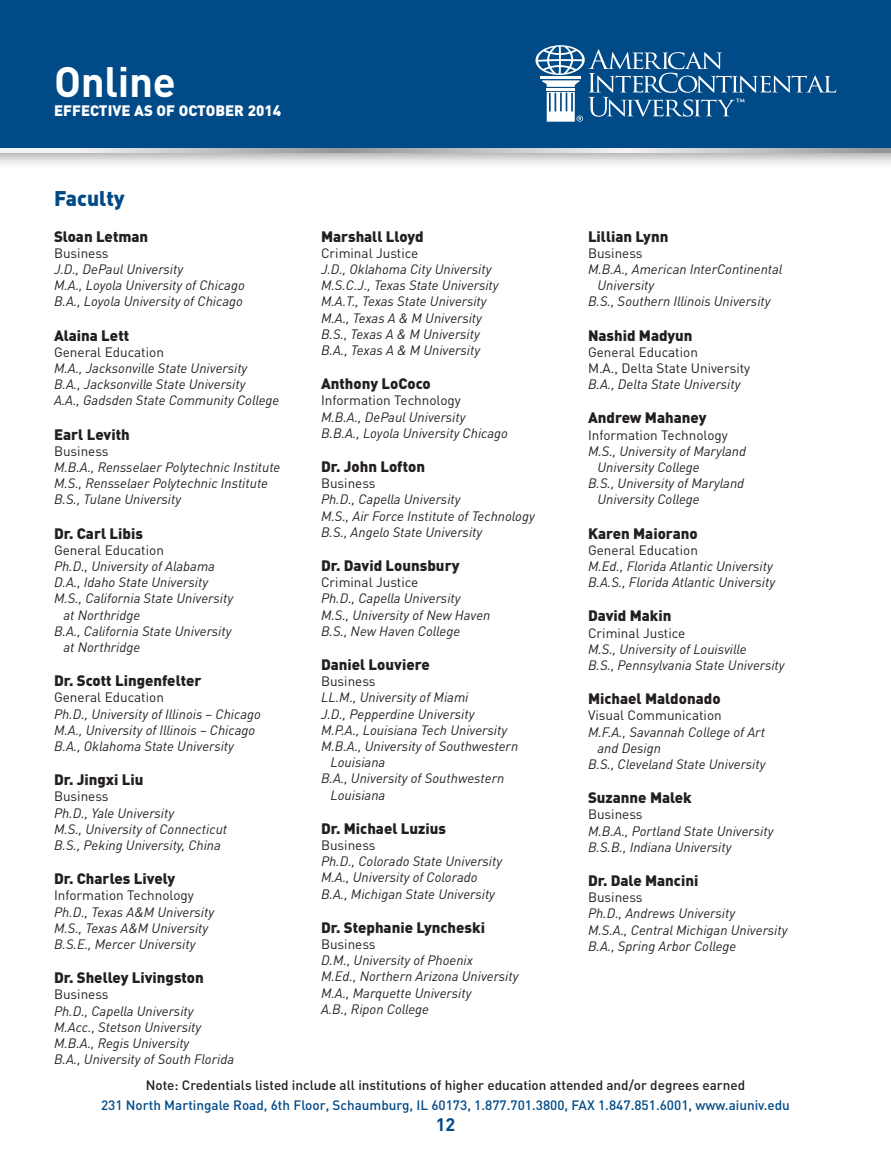
<style>
.page{position:relative;width:891px;height:1161px;background:#fff}
.page>*{position:absolute;margin:0;border:0;box-sizing:border-box;transform-origin:0 0}
.t1{font:700 42px "DIN";letter-spacing:-.005em;color:#fff}
.t2{font:900 21px "DIN";color:#004a87}
.t3{font:700 18px "DIN";color:#004a87}
.t4{font:900 15px "DIN";color:#231f20}
.t5{font:900 15px "DIN";color:#fff}
.t6{font:italic 13.5px/16.2px "DINOT";color:#231f20}
.t7{font:13.5px/16.2px "DIN";color:#231f20}
.t8{font:500 13.5px "DIN";color:#004a87}
.t9{font:500 13.5px "DIN";color:#231f20}
</style>
<div class="page">
<div style="left:0;top:0;width:891px;height:171px;background:#231f20;opacity:.5"></div>
<div style="left:0;top:0;width:891px;height:149px;background:#004a87"></div>
<svg style="left:536px;top:45px;width:300px;height:77px"></svg>
<svg style="left:0;top:149px;width:891px;height:4px;background:#c5c6c8"></svg>
<h1 class="t1" style="left:54px;top:53px;width:123px">Online</h1>
<p class="t5" style="left:54px;top:101px;width:229px">EFFECTIVE AS OF OCTOBER 2014</p>
<h2 class="t2" style="left:54px;top:184px;width:72px">Faculty</h2>
<p class="t4" style="left:54px;top:226px;width:96px">Sloan Letman</p>
<p class="t7" style="left:54px;top:245px;width:56px">Business</p>
<p class="t6" style="left:54px;top:261px;width:192px">J.D., DePaul University<br>M.A., Loyola University of Chicago<br>B.A., Loyola University of Chicago</p>
<p class="t4" style="left:54px;top:325px;width:77px">Alaina Lett</p>
<p class="t7" style="left:54px;top:344px;width:111px">General Education</p>
<p class="t6" style="left:54px;top:360px;width:227px">M.A., Jacksonville State University<br>B.A., Jacksonville State University<br>A.A., Gadsden State Community College</p>
<p class="t4" style="left:54px;top:424px;width:77px">Earl Levith</p>
<p class="t7" style="left:54px;top:443px;width:56px">Business</p>
<p class="t6" style="left:54px;top:459px;width:228px">M.B.A., Rensselaer Polytechnic Institute<br>M.S., Rensselaer Polytechnic Institute<br>B.S., Tulane University</p>
<p class="t4" style="left:54px;top:523px;width:90px">Dr. Carl Libis</p>
<p class="t7" style="left:54px;top:542px;width:111px">General Education</p>
<p class="t6" style="left:54px;top:558px;width:163px">Ph.D., University of Alabama</p>
<p class="t6" style="left:54px;top:574px;width:156px">D.A., Idaho State University</p>
<p class="t6" style="left:54px;top:590px;width:181px">M.S., California State University</p>
<p class="t6" style="left:64px;top:606px;width:78px">at Northridge</p>
<p class="t6" style="left:54px;top:623px;width:179px">B.A., California State University</p>
<p class="t6" style="left:64px;top:639px;width:78px">at Northridge</p>
<p class="t4" style="left:54px;top:671px;width:149px">Dr. Scott Lingenfelter</p>
<p class="t7" style="left:54px;top:690px;width:111px">General Education</p>
<p class="t6" style="left:54px;top:705px;width:208px">Ph.D., University of Illinois – Chicago<br>M.A., University of Illinois – Chicago<br>B.A., Oklahoma State University</p>
<p class="t4" style="left:54px;top:770px;width:91px">Dr. Jingxi Liu</p>
<p class="t7" style="left:54px;top:789px;width:56px">Business</p>
<p class="t6" style="left:54px;top:804px;width:175px">Ph.D., Yale University<br>M.S., University of Connecticut<br>B.S., Peking University, China</p>
<p class="t4" style="left:54px;top:869px;width:123px">Dr. Charles Lively</p>
<p class="t7" style="left:54px;top:888px;width:141px">Information Technology</p>
<p class="t6" style="left:54px;top:903px;width:162px">Ph.D., Texas A&amp;M University<br>M.S., Texas A&amp;M University<br>B.S.E., Mercer University</p>
<p class="t4" style="left:54px;top:968px;width:151px">Dr. Shelley Livingston</p>
<p class="t7" style="left:54px;top:987px;width:56px">Business</p>
<p class="t6" style="left:54px;top:1002px;width:182px">Ph.D., Capella University<br>M.Acc., Stetson University<br>M.B.A., Regis University<br>B.A., University of South Florida</p>
<p class="t4" style="left:321px;top:226px;width:104px">Marshall Lloyd</p>
<p class="t7" style="left:321px;top:245px;width:99px">Criminal Justice</p>
<p class="t6" style="left:321px;top:261px;width:179px">J.D., Oklahoma City University<br>M.S.C.J., Texas State University<br>M.A.T., Texas State University<br>M.A., Texas A &amp; M University<br>B.S., Texas A &amp; M University<br>B.A., Texas A &amp; M University</p>
<p class="t4" style="left:321px;top:374px;width:111px">Anthony LoCoco</p>
<p class="t7" style="left:321px;top:393px;width:141px">Information Technology</p>
<p class="t6" style="left:321px;top:408px;width:189px">M.B.A., DePaul University<br>B.B.A., Loyola University Chicago</p>
<p class="t4" style="left:321px;top:457px;width:106px">Dr. John Lofton</p>
<p class="t7" style="left:321px;top:476px;width:56px">Business</p>
<p class="t6" style="left:321px;top:491px;width:215px">Ph.D., Capella University<br>M.S., Air Force Institute of Technology<br>B.S., Angelo State University</p>
<p class="t4" style="left:321px;top:556px;width:140px">Dr. David Lounsbury</p>
<p class="t7" style="left:321px;top:575px;width:99px">Criminal Justice</p>
<p class="t6" style="left:321px;top:590px;width:171px">Ph.D., Capella University<br>M.S., University of New Haven<br>B.S., New Haven College</p>
<p class="t4" style="left:321px;top:655px;width:110px">Daniel Louviere</p>
<p class="t7" style="left:321px;top:674px;width:56px">Business</p>
<p class="t6" style="left:321px;top:689px;width:149px">LL.M., University of Miami</p>
<p class="t6" style="left:321px;top:705px;width:155px">J.D., Pepperdine University</p>
<p class="t6" style="left:321px;top:722px;width:188px">M.P.A., Louisiana Tech University</p>
<p class="t6" style="left:321px;top:738px;width:199px">M.B.A., University of Southwestern</p>
<p class="t6" style="left:331px;top:754px;width:56px">Louisiana</p>
<p class="t6" style="left:321px;top:770px;width:185px">B.A., University of Southwestern</p>
<p class="t6" style="left:331px;top:786px;width:56px">Louisiana</p>
<p class="t4" style="left:321px;top:818px;width:127px">Dr. Michael Luzius</p>
<p class="t7" style="left:321px;top:837px;width:56px">Business</p>
<p class="t6" style="left:321px;top:853px;width:183px">Ph.D., Colorado State University<br>M.A., University of Colorado<br>B.A., Michigan State University</p>
<p class="t4" style="left:321px;top:917px;width:166px">Dr. Stephanie Lyncheski</p>
<p class="t7" style="left:321px;top:936px;width:56px">Business</p>
<p class="t6" style="left:321px;top:952px;width:199px">D.M., University of Phoenix<br>M.Ed., Northern Arizona University<br>M.A., Marquette University<br>A.B., Ripon College</p>
<p class="t4" style="left:588px;top:226px;width:82px">Lillian Lynn</p>
<p class="t7" style="left:588px;top:245px;width:56px">Business</p>
<p class="t6" style="left:588px;top:261px;width:196px">M.B.A., American InterContinental</p>
<p class="t6" style="left:598px;top:277px;width:58px">University</p>
<p class="t6" style="left:588px;top:293px;width:184px">B.S., Southern Illinois University</p>
<p class="t4" style="left:588px;top:325px;width:106px">Nashid Madyun</p>
<p class="t7" style="left:588px;top:344px;width:164px">General Education<br>M.A., Delta State University</p>
<p class="t6" style="left:588px;top:376px;width:154px">B.A., Delta State University</p>
<p class="t4" style="left:588px;top:408px;width:120px">Andrew Mahaney</p>
<p class="t7" style="left:588px;top:427px;width:141px">Information Technology</p>
<p class="t6" style="left:588px;top:443px;width:160px">M.S., University of Maryland</p>
<p class="t6" style="left:598px;top:459px;width:104px">University College</p>
<p class="t6" style="left:588px;top:475px;width:158px">B.S., University of Maryland</p>
<p class="t6" style="left:598px;top:491px;width:104px">University College</p>
<p class="t4" style="left:588px;top:523px;width:111px">Karen Maiorano</p>
<p class="t7" style="left:588px;top:542px;width:111px">General Education</p>
<p class="t6" style="left:588px;top:558px;width:189px">M.Ed., Florida Atlantic University<br>B.A.S., Florida Atlantic University</p>
<p class="t4" style="left:588px;top:606px;width:85px">David Makin</p>
<p class="t7" style="left:588px;top:625px;width:99px">Criminal Justice</p>
<p class="t6" style="left:588px;top:641px;width:198px">M.S., University of Louisville<br>B.S., Pennsylvania State University</p>
<p class="t4" style="left:588px;top:689px;width:134px">Michael Maldonado</p>
<p class="t7" style="left:588px;top:708px;width:135px">Visual Communication</p>
<p class="t6" style="left:588px;top:723px;width:179px">M.F.A., Savannah College of Art</p>
<p class="t6" style="left:598px;top:740px;width:65px">and Design</p>
<p class="t6" style="left:588px;top:756px;width:179px">B.S., Cleveland State University</p>
<p class="t4" style="left:588px;top:788px;width:105px">Suzanne Malek</p>
<p class="t7" style="left:588px;top:807px;width:56px">Business</p>
<p class="t6" style="left:588px;top:822px;width:187px">M.B.A., Portland State University<br>B.S.B., Indiana University</p>
<p class="t4" style="left:588px;top:871px;width:112px">Dr. Dale Mancini</p>
<p class="t7" style="left:588px;top:890px;width:56px">Business</p>
<p class="t6" style="left:588px;top:905px;width:201px">Ph.D., Andrews University<br>M.S.A., Central Michigan University<br>B.A., Spring Arbor College</p>
<p class="t9" style="left:146px;top:1077px;width:601px">Note: Credentials listed include all institutions of higher education attended and/or degrees earned</p>
<p class="t8" style="left:101px;top:1096px;width:690px">231 North Martingale Road, 6th Floor, Schaumburg, IL 60173, 1.877.701.3800, FAX 1.847.851.6001, www.aiuniv.edu</p>
<h3 class="t3" style="left:436px;top:1113px;width:21px">12</h3>
</div>
